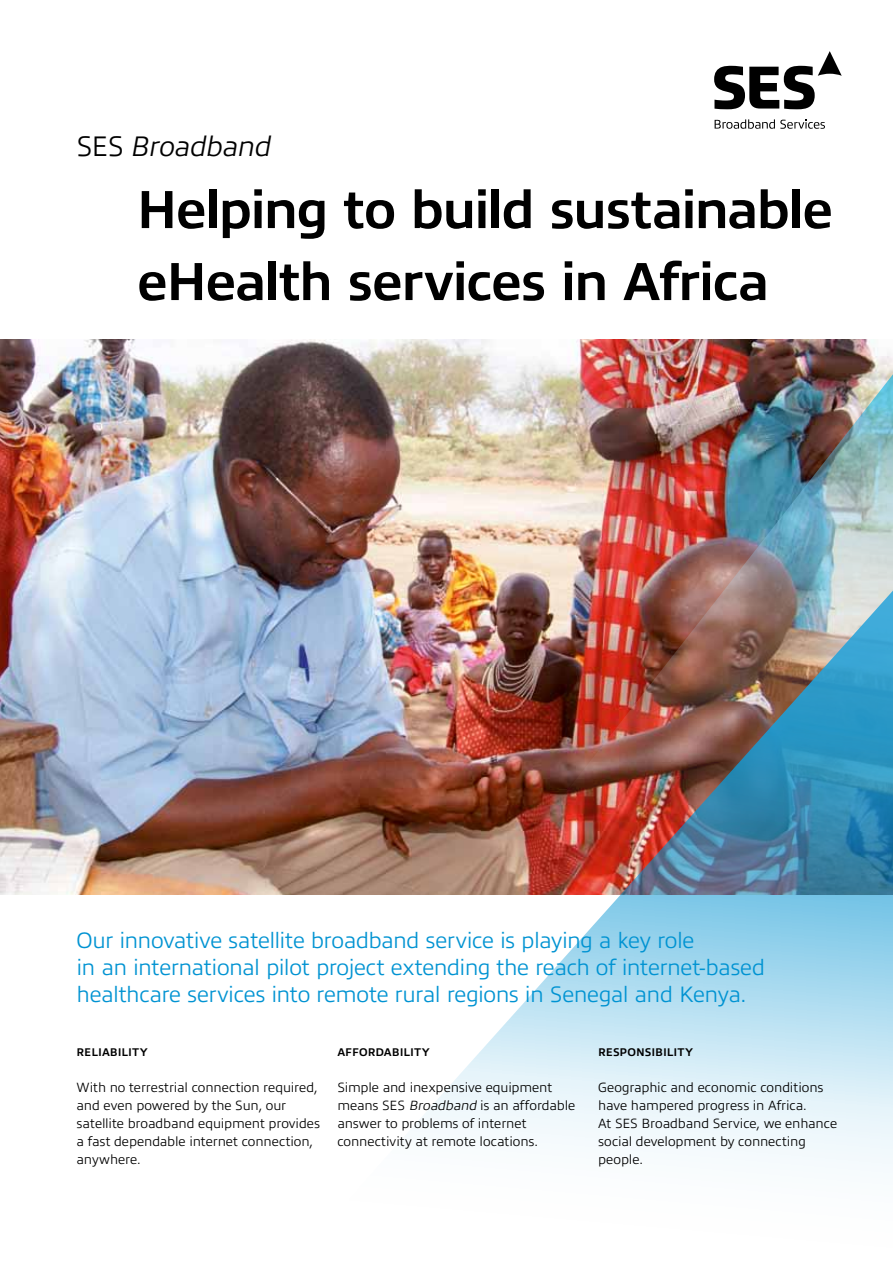
<style>
.page{position:relative;width:893px;height:1263px;background:#fff}
.page>*{position:absolute;margin:0;border:0;box-sizing:border-box;transform-origin:0 0}
.t1{font:700 54px/72px "SES Allumi A Headlines";letter-spacing:-.015em;color:#000}
.t2{font:italic 300 28.5px "SES Allumi";letter-spacing:-.02em;color:#000}
.t3{font:300 22.5px/27px "SES Allumi";letter-spacing:-.02em;color:#0093d2}
.t4{font:300 13.5px/18px "SES Allumi";letter-spacing:-.005em;color:#000}
.t5{font:700 11.25px "SES Allumi";color:#000}
.s1{font-style:normal}
.s2{font-style:italic}
</style>
<div class="page">
<img style="left:0;top:339px;width:893px;height:555px">
<img style="left:329px;top:590px;width:564px;height:577px">
<img style="left:499px;top:374px;width:394px;height:625px">
<svg style="left:715px;top:119px;width:110px;height:10px"></svg>
<svg style="left:714px;top:51px;width:128px;height:58px"></svg>
<h2 class="t2" style="left:77px;top:125px;width:197px"><span class="s1">SES</span> Broadband</h2>
<h1 class="t1" style="left:137px;top:169px;width:697px">Helping to build sustainable eHealth services in Africa</h1>
<h3 class="t3" style="left:77px;top:925px;width:690px">Our innovative satellite broadband service is playing a key role<br>in an international pilot project extending the reach of internet-based healthcare services into remote rural regions in Senegal and Kenya.</h3>
<p class="t5" style="left:77px;top:1044px;width:73px">RELIABILITY</p>
<p class="t4" style="left:77px;top:1077px;width:245px">With no terrestrial connection required, and even powered by the Sun, our satellite broadband equipment provides a fast dependable internet connection, anywhere.</p>
<p class="t5" style="left:337px;top:1044px;width:94px">AFFORDABILITY</p>
<p class="t4" style="left:337px;top:1077px;width:239px">Simple and inexpensive equipment means SES <span class="s2">Broadband</span> is an affordable answer to problems of internet connectivity at remote locations.</p>
<p class="t5" style="left:598px;top:1044px;width:97px">RESPONSIBILITY</p>
<p class="t4" style="left:598px;top:1077px;width:241px">Geographic and economic conditions have hampered progress in Africa.<br>At SES Broadband Service, we enhance social development by connecting people.</p>
</div>
